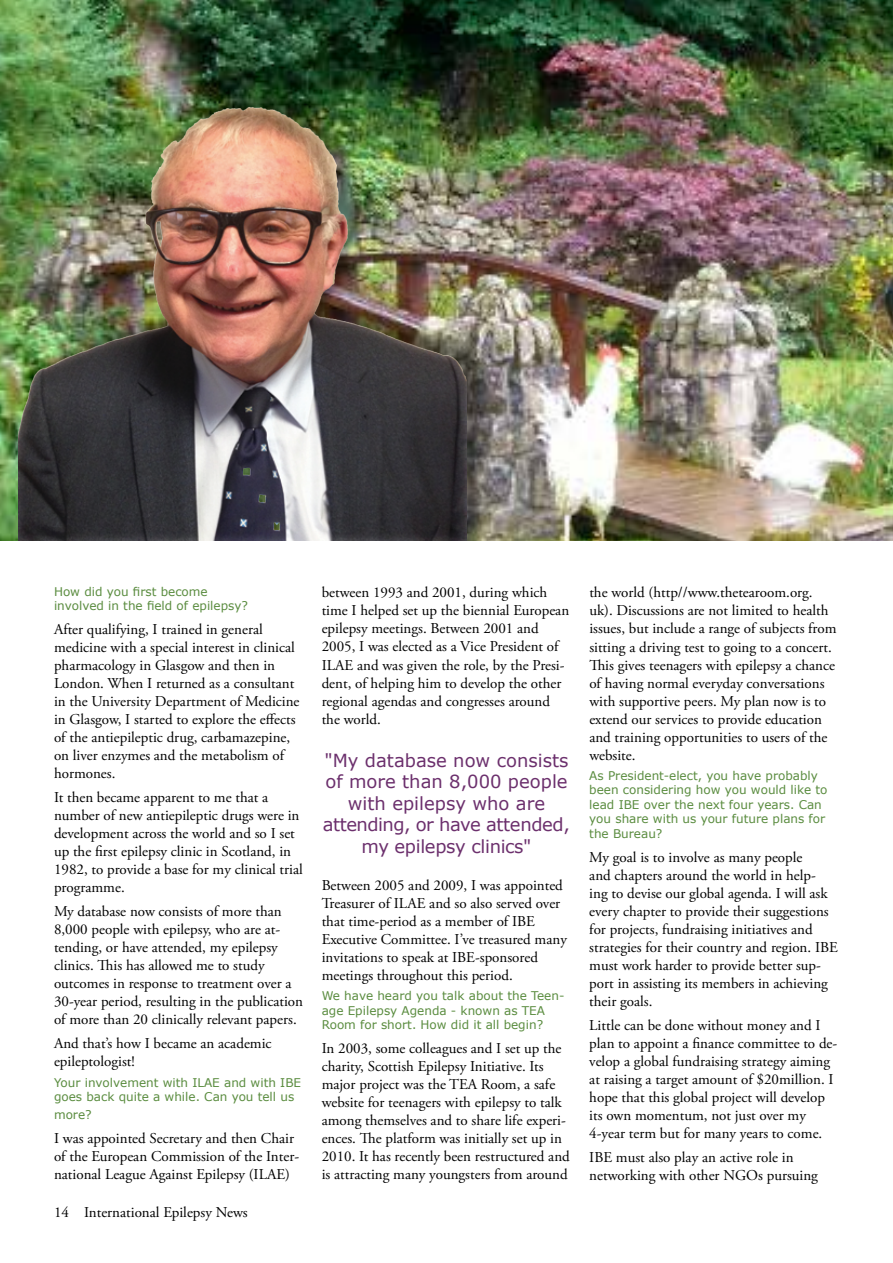
<style>
.page{position:relative;width:893px;height:1263px;background:#fff}
.page>*{position:absolute;margin:0;border:0;box-sizing:border-box;transform-origin:0 0}
.t1{font:18px/21.6px "Verdana";color:#6c306d;text-align:center}
.t2{font:15px/18px "Adobe Garamond Pro";color:#000}
.t3{font:12px/14.4px "Verdana";color:#5a8c3f}
</style>
<div class="page">
<img style="left:0;top:0;width:893px;height:540px">
<div style="left:17px;top:63px;width:462px;height:477px;background:#fff;opacity:.75"></div>
<p class="t3" style="left:54px;top:584px;width:196px">How did you first become involved in the field of epilepsy?</p>
<p class="t2" style="left:54px;top:621px;width:247px">After qualifying, I trained in general medicine with a special interest in clinical pharmacology in Glasgow and then in London. When I returned as a consultant in the University Department of Medicine in Glasgow, I started to explore the effects of the antiepileptic drug, carbamazepine, on liver enzymes and the metabolism of hormones.</p>
<p class="t2" style="left:54px;top:789px;width:250px">It then became apparent to me that a number of new antiepileptic drugs were in development across the world and so I set up the first epilepsy clinic in Scotland, in 1982, to provide a base for my clinical trial programme.</p>
<p class="t2" style="left:54px;top:903px;width:251px">My database now consists of more than 8,000 people with epilepsy, who are at&shy;tending, or have attended, my epilepsy clinics. This has allowed me to study outcomes in response to treatment over a 30-year period, resulting in the publication of more than 20 clinically relevant papers.</p>
<p class="t2" style="left:54px;top:1035px;width:219px">And that’s how I became an academic epileptologist!</p>
<p class="t3" style="left:54px;top:1075px;width:249px">Your involvement with ILAE and with IBE goes back quite a while. Can you tell us</p>
<p class="t3" style="left:54px;top:1107px;width:39px">more?</p>
<p class="t2" style="left:54px;top:1130px;width:247px">I was appointed Secretary and then Chair of the European Commission of the Inter&shy;national League Against Epilepsy (ILAE)</p>
<p class="t2" style="left:54px;top:1204px;width:195px">14 International Epilepsy News</p>
<p class="t2" style="left:322px;top:584px;width:249px">between 1993 and 2001, during which time I helped set up the biennial European epilepsy meetings. Between 2001 and 2005, I was elected as a Vice President of ILAE and was given the role, by the Presi&shy;dent, of helping him to develop the other regional agendas and congresses around the world.</p>
<p class="t1" style="left:323px;top:749px;width:248px">"My database now consists of more than 8,000 people with epilepsy who are attending, or have attended, my epilepsy clinics"</p>
<p class="t2" style="left:322px;top:877px;width:247px">Between 2005 and 2009, I was appointed Treasurer of ILAE and so also served over that time-period as a member of IBE Executive Committee. I’ve treasured many invitations to speak at IBE-sponsored meetings throughout this period.</p>
<p class="t3" style="left:322px;top:989px;width:244px">We have heard you talk about the Teen&shy;age Epilepsy Agenda - known as TEA<br>Room for short. How did it all begin?</p>
<p class="t2" style="left:322px;top:1040px;width:250px">In 2003, some colleagues and I set up the charity, Scottish Epilepsy Initiative. Its major project was the TEA Room, a safe website for teenagers with epilepsy to talk among themselves and to share life experi&shy;ences. The platform was initially set up in 2010. It has recently been restructured and is attracting many youngsters from around</p>
<p class="t2" style="left:589px;top:584px;width:249px">the world (http//www.thetearoom.org. uk). Discussions are not limited to health issues, but include a range of subjects from sitting a driving test to going to a concert.<br>This gives teenagers with epilepsy a chance of having normal everyday conversations with supportive peers. My plan now is to extend our services to provide education and training opportunities to users of the website.</p>
<p class="t3" style="left:589px;top:768px;width:240px">As President-elect, you have probably been considering how you would like to lead IBE over the next four years. Can you share with us your future plans for the Bureau?</p>
<p class="t2" style="left:589px;top:848px;width:250px">My goal is to involve as many people<br>and chapters around the world in help&shy;ing to devise our global agenda. I will ask every chapter to provide their suggestions for projects, fundraising initiatives and strategies for their country and region. IBE must work harder to provide better sup&shy;port in assisting its members in achieving their goals.</p>
<p class="t2" style="left:589px;top:1016px;width:250px">Little can be done without money and I plan to appoint a finance committee to de&shy;velop a global fundraising strategy aiming at raising a target amount of $20million. I hope that this global project will develop its own momentum, not just over my 4-year term but for many years to come.</p>
<p class="t2" style="left:589px;top:1148px;width:230px">IBE must also play an active role in networking with other NGOs pursuing</p>
</div>
